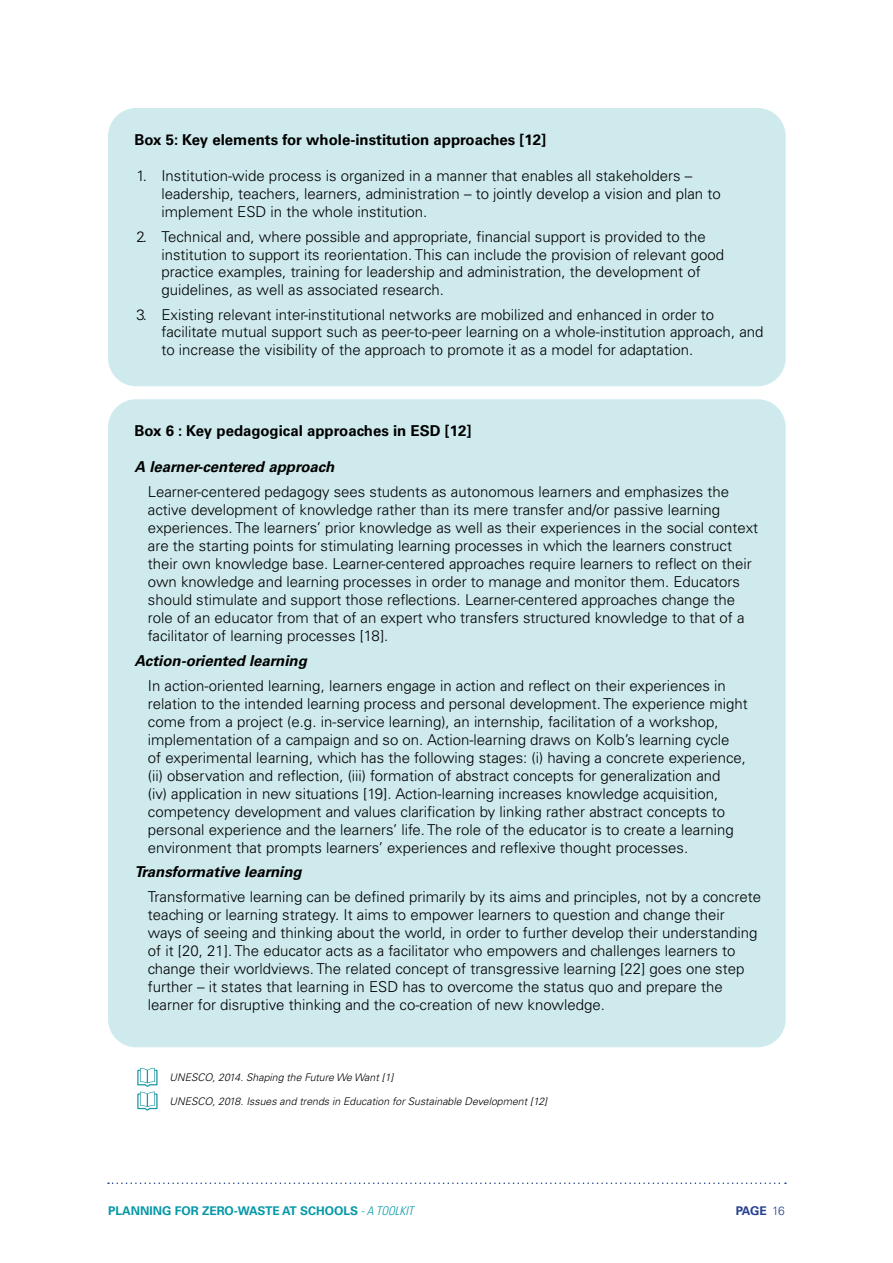
<style>
.page{position:relative;width:893px;height:1263px;background:#fff}
.page>*{position:absolute;margin:0;border:0;box-sizing:border-box;transform-origin:0 0}
.t1{font:300 15px/18px "Univers LT Std";color:#000}
.t2{font:700 15px "Univers LT Std";color:#000}
.t3{font:italic 700 15px "Univers LT Std";color:#000}
.t4{font:700 12px "Univers LT Std";color:#0698a7}
.t5{font:700 12px "Univers LT Std";color:#25408f}
.t6{font:italic 300 10.5px "Univers LT Std";color:#000}
.s1{font-weight:300;font-style:italic;font-stretch:condensed}
.s2{font-weight:300}
</style>
<div class="page">
<svg style="left:108px;top:1182px;width:678px;height:2px"></svg>
<svg style="left:137px;top:1068px;width:21px;height:42px"></svg>
<div style="left:108px;top:108px;width:678px;height:278px;background:#ceeaed;border-radius:28px"></div>
<div style="left:108px;top:399px;width:678px;height:648px;background:#ceeaed;border-radius:28px"></div>
<p class="t2" style="left:134px;top:131px;width:413px">Box 5: Key elements for whole-institution approaches [12]</p>
<p class="t1" style="left:161px;top:167px;width:561px;text-indent:-25px">1. Institution-wide process is organized in a manner that enables all stakeholders – leadership, teachers, learners, administration – to jointly develop a vision and plan to implement ESD in the whole institution.</p>
<p class="t1" style="left:161px;top:228px;width:564px;text-indent:-25px">2. Technical and, where possible and appropriate, financial support is provided to the institution to support its reorientation. This can include the provision of relevant good practice examples, training for leadership and administration, the development of guidelines, as well as associated research.</p>
<p class="t1" style="left:161px;top:305px;width:604px;line-height:17.5px;text-indent:-25px">3. Existing relevant inter-institutional networks are mobilized and enhanced in order to facilitate mutual support such as peer-to-peer learning on a whole-institution approach, and to increase the visibility of the approach to promote it as a model for adaptation.</p>
<p class="t2" style="left:134px;top:422px;width:338px">Box 6 : Key pedagogical approaches in ESD [12]</p>
<p class="t3" style="left:134px;top:458px;width:201px">A learner-centered approach</p>
<p class="t1" style="left:148px;top:483px;width:612px">Learner-centered pedagogy sees students as autonomous learners and emphasizes the active development of knowledge rather than its mere transfer and/or passive learning experiences. The learners’ prior knowledge as well as their experiences in the social context are the starting points for stimulating learning processes in which the learners construct their own knowledge base. Learner-centered approaches require learners to reflect on their own knowledge and learning processes in order to manage and monitor them. Educators should stimulate and support those reflections. Learner-centered approaches change the role of an educator from that of an expert who transfers structured knowledge to that of a facilitator of learning processes [18].</p>
<p class="t3" style="left:134px;top:652px;width:174px">Action-oriented learning</p>
<p class="t1" style="left:148px;top:676px;width:601px">In action-oriented learning, learners engage in action and reflect on their experiences in relation to the intended learning process and personal development. The experience might come from a project (e.g. in-service learning), an internship, facilitation of a workshop, implementation of a campaign and so on. Action-learning draws on Kolb’s learning cycle<br>of experimental learning, which has the following stages: (i) having a concrete experience, (ii) observation and reflection, (iii) formation of abstract concepts for generalization and<br>(iv) application in new situations [19]. Action-learning increases knowledge acquisition, competency development and values clarification by linking rather abstract concepts to personal experience and the learners’ life. The role of the educator is to create a learning environment that prompts learners’ experiences and reflexive thought processes.</p>
<p class="t3" style="left:134px;top:863px;width:169px">Transformative learning</p>
<p class="t1" style="left:148px;top:888px;width:615px">Transformative learning can be defined primarily by its aims and principles, not by a concrete teaching or learning strategy. It aims to empower learners to question and change their ways of seeing and thinking about the world, in order to further develop their understanding of it [20, 21]. The educator acts as a facilitator who empowers and challenges learners to change their worldviews. The related concept of transgressive learning [22] goes one step further – it states that learning in ESD has to overcome the status quo and prepare the learner for disruptive thinking and the co-creation of new knowledge.</p>
<p class="t6" style="left:170px;top:1071px;width:225px">UNESCO, 2014. Shaping the Future We Want [1]</p>
<p class="t6" style="left:170px;top:1094px;width:379px">UNESCO, 2018. Issues and trends in Education for Sustainable Development [12]</p>
<p class="t4" style="left:108px;top:1204px;width:307px">PLANNING FOR ZERO-WASTE AT SCHOOLS <span class="s1">- A TOOLKIT</span></p>
<p class="t5" style="left:736px;top:1204px;width:51px">PAGE <span class="s2">16</span></p>
</div>
